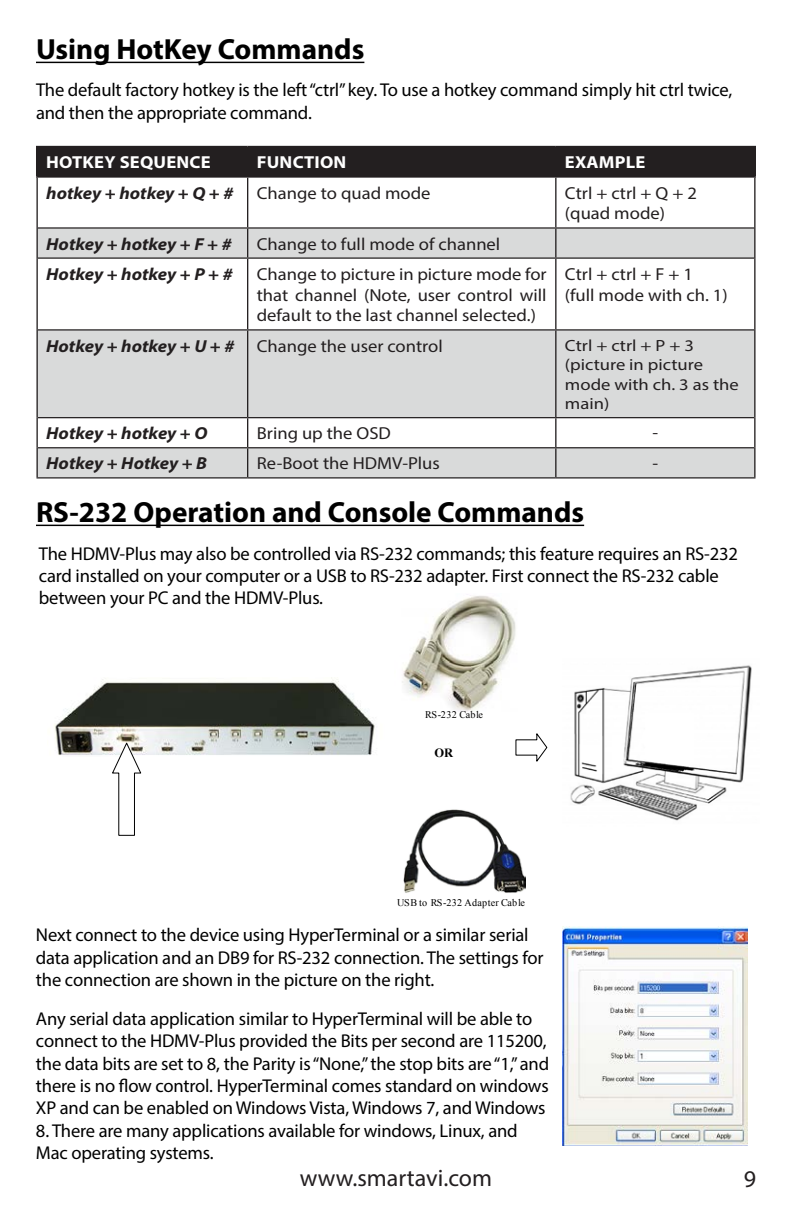
<style>
.page{position:relative;width:792px;height:1224px;background:#fff}
.page>*{position:absolute;margin:0;border:0;box-sizing:border-box;transform-origin:0 0}
.t1{font:700 29.2px "Myriad Pro";color:#000}
.t2{font:24px "Myriad Pro";color:#231f20}
.t3{font:18.6px/22.4px "Myriad Pro";letter-spacing:-.01em;color:#000}
.t4{font:17.4px/20.8px "Myriad Pro";color:#231f20;scale:1.07 1}
.t5{font:italic 700 17.4px "Myriad Pro";color:#231f20;scale:1.07 1}
.t6{font:700 17.4px "Myriad Pro";letter-spacing:.01em;color:#fff;scale:1.07 1}
.t7{font:16.2px/19.4px "Myriad Pro";color:#231f20;scale:1.14 1}
.t8{font:700 12.6px "Times New Roman";color:#000}
.t9{font:10.2px "Times New Roman";letter-spacing:.03em;color:#000}
</style>
<div class="page">
<hr style="left:36px;top:62px;width:328px;height:1px;background:#000">
<div style="left:38px;top:148px;width:716px;height:28px;background:#231f20"></div>
<svg style="left:38px;top:229px;width:716px;height:248px;fill:#d9dada"></svg>
<hr style="left:36px;top:146px;width:212px;height:2px;background:#231f20">
<hr style="left:248px;top:146px;width:308px;height:2px;background:#231f20">
<hr style="left:556px;top:146px;width:200px;height:2px;background:#231f20">
<hr style="left:36px;top:148px;width:2px;height:28px;background:#231f20">
<hr style="left:247px;top:148px;width:2px;height:28px;background:#231f20">
<hr style="left:555px;top:148px;width:2px;height:28px;background:#231f20">
<hr style="left:754px;top:148px;width:2px;height:28px;background:#231f20">
<hr style="left:36px;top:176px;width:212px;height:2px;background:#231f20">
<hr style="left:248px;top:176px;width:308px;height:2px;background:#231f20">
<hr style="left:556px;top:176px;width:200px;height:2px;background:#231f20">
<hr style="left:38px;top:227px;width:210px;height:2px;background:#231f20">
<hr style="left:248px;top:227px;width:308px;height:2px;background:#231f20">
<hr style="left:556px;top:227px;width:198px;height:2px;background:#231f20">
<hr style="left:38px;top:257px;width:210px;height:2px;background:#231f20">
<hr style="left:248px;top:257px;width:308px;height:2px;background:#231f20">
<hr style="left:556px;top:257px;width:198px;height:2px;background:#231f20">
<hr style="left:38px;top:329px;width:210px;height:2px;background:#231f20">
<hr style="left:248px;top:329px;width:308px;height:2px;background:#231f20">
<hr style="left:556px;top:329px;width:198px;height:2px;background:#231f20">
<hr style="left:38px;top:417px;width:210px;height:1px;background:#231f20">
<hr style="left:248px;top:417px;width:308px;height:1px;background:#231f20">
<hr style="left:556px;top:417px;width:198px;height:1px;background:#231f20">
<hr style="left:38px;top:447px;width:210px;height:1px;background:#231f20">
<hr style="left:248px;top:447px;width:308px;height:1px;background:#231f20">
<hr style="left:556px;top:447px;width:198px;height:1px;background:#231f20">
<hr style="left:36px;top:477px;width:212px;height:2px;background:#231f20">
<hr style="left:248px;top:477px;width:308px;height:2px;background:#231f20">
<hr style="left:556px;top:477px;width:200px;height:2px;background:#231f20">
<hr style="left:36px;top:178px;width:2px;height:50px;background:#231f20">
<hr style="left:247px;top:178px;width:1px;height:49px;background:#231f20">
<hr style="left:555px;top:178px;width:2px;height:49px;background:#231f20">
<hr style="left:754px;top:178px;width:2px;height:50px;background:#231f20">
<hr style="left:36px;top:228px;width:2px;height:30px;background:#231f20">
<svg style="left:247px;top:229px;width:1px;height:28px"></svg>
<hr style="left:555px;top:229px;width:2px;height:28px;background:#231f20">
<hr style="left:754px;top:228px;width:2px;height:30px;background:#231f20">
<hr style="left:36px;top:258px;width:2px;height:72px;background:#231f20">
<hr style="left:247px;top:259px;width:1px;height:70px;background:#231f20">
<hr style="left:555px;top:259px;width:2px;height:70px;background:#231f20">
<hr style="left:754px;top:258px;width:2px;height:72px;background:#231f20">
<hr style="left:36px;top:330px;width:2px;height:88px;background:#231f20">
<hr style="left:247px;top:331px;width:1px;height:86px;background:#231f20">
<hr style="left:555px;top:331px;width:2px;height:86px;background:#231f20">
<hr style="left:754px;top:330px;width:2px;height:88px;background:#231f20">
<hr style="left:36px;top:418px;width:2px;height:30px;background:#231f20">
<hr style="left:555px;top:418px;width:2px;height:29px;background:#231f20">
<hr style="left:754px;top:418px;width:2px;height:30px;background:#231f20">
<hr style="left:36px;top:448px;width:2px;height:29px;background:#231f20">
<svg style="left:247px;top:418px;width:1px;height:59px"></svg>
<hr style="left:555px;top:448px;width:2px;height:29px;background:#231f20">
<hr style="left:754px;top:448px;width:2px;height:29px;background:#231f20">
<hr style="left:36px;top:525px;width:548px;height:1px;background:#000">
<img style="left:563px;top:926px;width:184px;height:220px">
<img style="left:402px;top:595px;width:114px;height:117px">
<svg style="left:515px;top:733px;width:33px;height:29px"></svg>
<img style="left:403px;top:809px;width:122px;height:84px">
<img style="left:570px;top:665px;width:182px;height:156px">
<img style="left:54px;top:677px;width:321px;height:78px">
<svg style="left:112px;top:741px;width:30px;height:95px"></svg>
<h1 class="t1" style="left:36px;top:31px;width:330px">Using HotKey Commands</h1>
<p class="t3" style="left:36px;top:79px;width:698px">The default factory hotkey is the left “ctrl” key. To use a hotkey command simply hit ctrl twice, and then the appropriate command.</p>
<p class="t6" style="left:46px;top:151px;width:155px">HOTKEY SEQUENCE</p>
<p class="t6" style="left:257px;top:151px;width:85px">FUNCTION</p>
<p class="t6" style="left:565px;top:151px;width:77px">EXAMPLE</p>
<p class="t5" style="left:46px;top:181px;width:177px">hotkey + hotkey + Q + #</p>
<p class="t4" style="left:257px;top:182px;width:164px">Change to quad mode</p>
<p class="t4" style="left:565px;top:182px;width:125px">Ctrl + ctrl + Q + 2 (quad mode)</p>
<p class="t5" style="left:46px;top:232px;width:175px">Hotkey + hotkey + F + #</p>
<p class="t4" style="left:257px;top:233px;width:229px">Change to full mode of channel</p>
<p class="t5" style="left:46px;top:263px;width:176px">Hotkey + hotkey + P + #</p>
<p class="t4" style="left:257px;top:263px;width:272px;text-align:justify">Change to picture in picture mode for that channel (Note, user control will default to the last channel selected.)</p>
<p class="t4" style="left:565px;top:263px;width:154px">Ctrl + ctrl + F + 1<br>(full mode with ch. 1)</p>
<p class="t5" style="left:46px;top:334px;width:177px">Hotkey + hotkey + U + #</p>
<p class="t4" style="left:257px;top:335px;width:175px">Change the user control</p>
<p class="t7" style="left:565px;top:335px;width:154px">Ctrl + ctrl + P + 3 (picture in picture mode with ch. 3 as the main)</p>
<p class="t5" style="left:46px;top:422px;width:152px">Hotkey + hotkey + O</p>
<p class="t4" style="left:257px;top:423px;width:127px">Bring up the OSD</p>
<p class="t7" style="left:652px;top:423px;width:7px">-</p>
<p class="t5" style="left:46px;top:452px;width:152px">Hotkey + Hotkey + B</p>
<p class="t4" style="left:257px;top:453px;width:173px">Re-Boot the HDMV-Plus</p>
<p class="t4" style="left:652px;top:453px;width:7px">-</p>
<h1 class="t1" style="left:36px;top:494px;width:550px">RS-232 Operation and Console Commands</h1>
<p class="t3" style="left:39px;top:542px;width:701px">The HDMV-Plus may also be controlled via RS-232 commands; this feature requires an RS-232 card installed on your computer or a USB to RS-232 adapter. First connect the RS-232 cable between your PC and the HDMV-Plus.</p>
<p class="t9" style="left:425px;top:708px;width:59px">RS-232 Cable</p>
<p class="t8" style="left:435px;top:744px;width:20px">OR</p>
<p class="t9" style="left:397px;top:896px;width:130px">USB to RS-232 Adapter Cable</p>
<p class="t3" style="left:36px;top:924px;width:509px">Next connect to the device using HyperTerminal or a similar serial data application and an DB9 for RS-232 connection. The settings for the connection are shown in the picture on the right.</p>
<p class="t3" style="left:36px;top:1007px;width:515px">Any serial data application similar to HyperTerminal will be able to connect to the HDMV-Plus provided the Bits per second are 115200, the data bits are set to 8, the Parity is “None,” the stop bits are “1,” and there is no flow control. HyperTerminal comes standard on windows XP and can be enabled on Windows Vista, Windows 7, and Windows</p>
<p class="t3" style="left:36px;top:1119px;width:483px">8. There are many applications available for windows, Linux, and<br>Mac operating systems.</p>
<p class="t2" style="left:300px;top:1164px;width:194px">www.smartavi.com</p>
<p class="t2" style="left:744px;top:1164px;width:14px">9</p>
</div>
